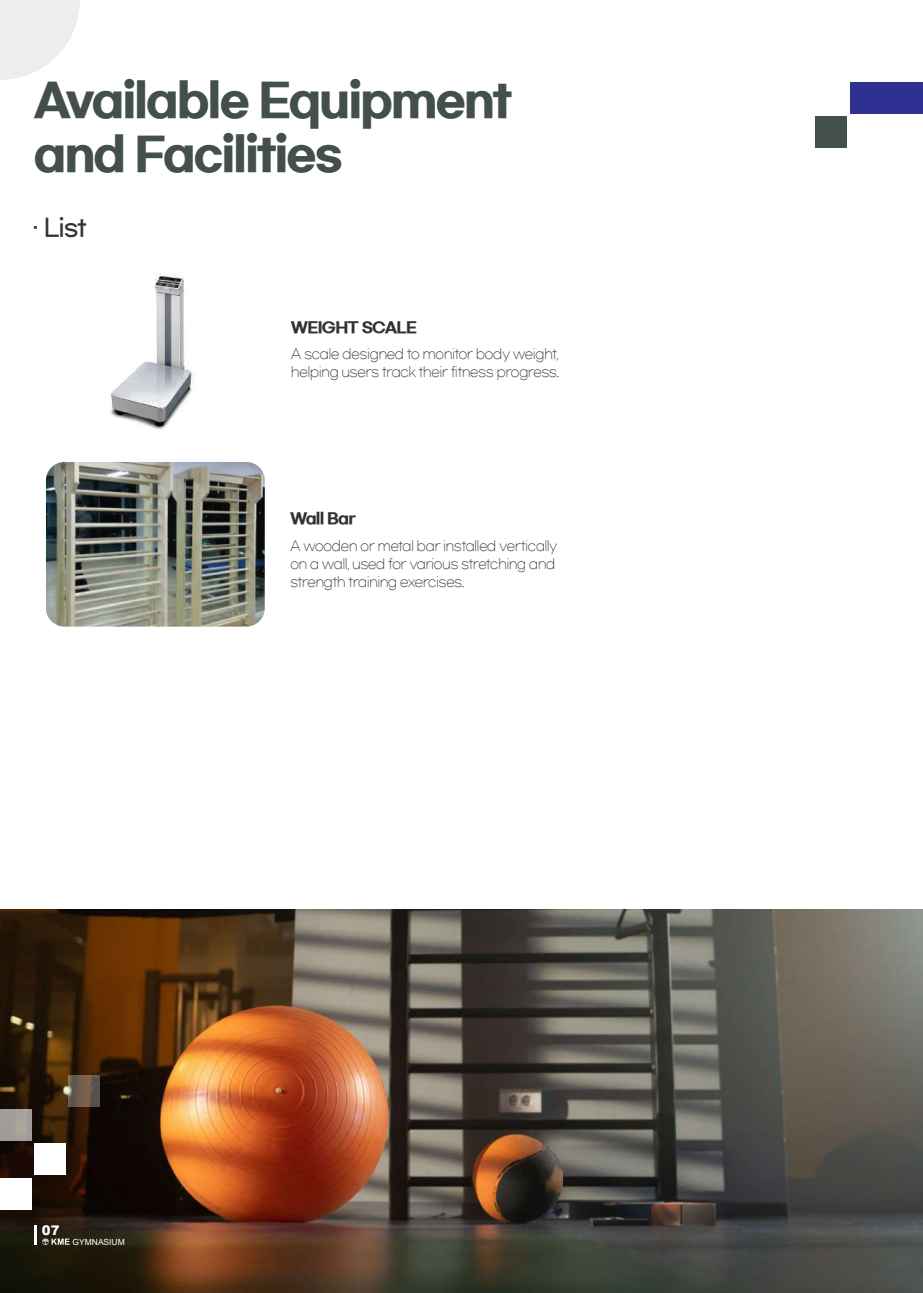
<style>
.page{position:relative;width:923px;height:1293px;background:#fff}
.page>*{position:absolute;margin:0;border:0;box-sizing:border-box;transform-origin:0 0}
.t1{font:45px/54px "Gmarket Sans TTF Bold";letter-spacing:-.05em;color:#424f4c}
.t2{font:24px "Gmarket Sans TTF Medium";color:#313232}
.t3{font:15px "Gmarket Sans TTF Bold";letter-spacing:-.05em;color:#313232}
.t4{font:13.5px/18px "Gmarket Sans TTF Light";letter-spacing:-.05em;color:#313232}
.t5{font:900 13.35px "Arial";color:#fff}
.t6{font:8.4px "Arial";color:#fff}
</style>
<div class="page">
<svg style="left:0;top:0;width:80px;height:80px"></svg>
<img style="left:110px;top:273px;width:85px;height:157px">
<img style="left:46px;top:462px;width:219px;height:165px">
<img style="left:1px;top:910px;width:922px;height:383px">
<div style="left:850px;top:82px;width:72px;height:32px;background:#2e3092"></div>
<div style="left:816px;top:117px;width:31px;height:31px;background:#424f4c"></div>
<div style="left:34px;top:1144px;width:31px;height:31px;background:#fff"></div>
<div style="left:0;top:1109px;width:31px;height:32px;background:#a29e9b"></div>
<svg style="left:68px;top:1075px;width:32px;height:31px"></svg>
<div style="left:0;top:1178px;width:31px;height:31px;background:#fff"></div>
<svg style="left:42px;top:1238px;width:28px;height:7px"></svg>
<hr style="left:34px;top:1225px;width:2px;height:20px;background:#fff">
<h1 class="t1" style="left:34px;top:76px;width:480px">Available Equipment and Facilities</h1>
<h2 class="t2" style="left:32px;top:215px;width:57px">· List</h2>
<p class="t3" style="left:291px;top:319px;width:128px">WEIGHT SCALE</p>
<p class="t4" style="left:291px;top:346px;width:270px">A scale designed to monitor body weight, helping users track their fitness progress.</p>
<p class="t3" style="left:290px;top:510px;width:68px">Wall Bar</p>
<p class="t4" style="left:290px;top:537px;width:269px">A wooden or metal bar installed vertically on a wall, used for various stretching and strength training exercises.</p>
<p class="t5" style="left:42px;top:1221px;width:19px">07</p>
<p class="t6" style="left:73px;top:1236px;width:54px">GYMNASIUM</p>
</div>
